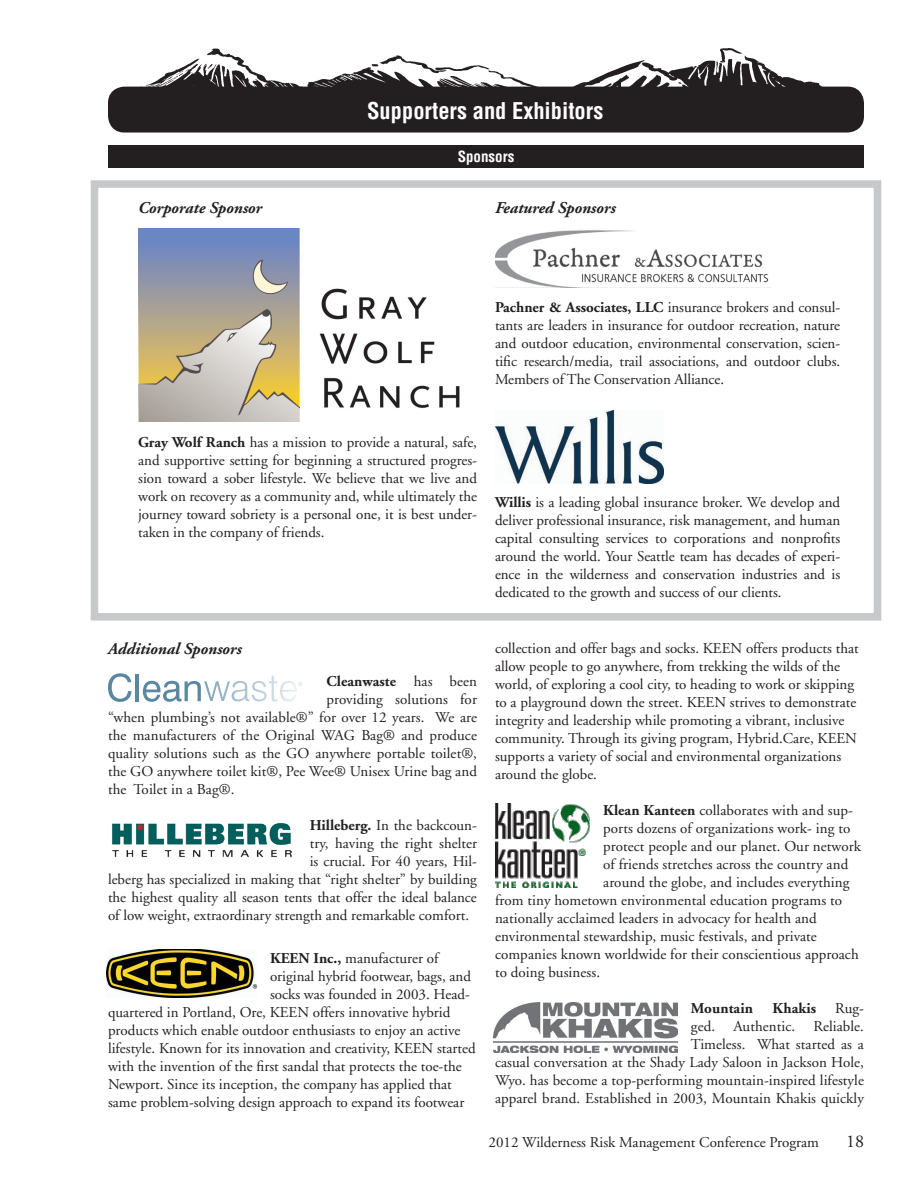
<style>
.page{position:relative;width:918px;height:1188px;background:#fff}
.page>*{position:absolute;margin:0;border:0;box-sizing:border-box;transform-origin:0 0}
.t1{font:700 condensed 22.5px "Helvetica LT";color:#fff}
.t2{font:18px "Adobe Garamond";color:#231f20}
.t3{font:italic 700 16.5px "Adobe Garamond";letter-spacing:-.005em;color:#231f20}
.t4{font:15px/18px "Adobe Garamond";color:#231f20;text-align:justify}
.t5{font:700 15px "Adobe Garamond";letter-spacing:.005em;color:#231f20}
.t6{font:700 condensed 15px "Helvetica LT";color:#fff}
.s1{font-weight:700}
.s2{font-weight:400}
</style>
<div class="page">
<div style="left:91px;top:180px;width:790px;height:441px;border:8px solid #c7c8ca"></div>
<img style="left:118px;top:48px;width:737px;height:40px">
<div style="left:108px;top:87px;width:756px;height:46px;background:#231f20;border-radius:17px"></div>
<div style="left:108px;top:145px;width:756px;height:23px;background:#231f20"></div>
<img style="left:495px;top:230px;width:274px;height:57px">
<img style="left:138px;top:229px;width:322px;height:193px">
<img style="left:495px;top:411px;width:168px;height:72px">
<img style="left:106px;top:949px;width:150px;height:48px">
<img style="left:494px;top:1002px;width:183px;height:51px">
<svg style="left:108px;top:673px;width:195px;height:29px"></svg>
<img style="left:112px;top:823px;width:180px;height:34px">
<img style="left:496px;top:804px;width:94px;height:84px">
<h1 class="t1" style="left:367px;top:96px;width:238px">Supporters and Exhibitors</h1>
<p class="t3" style="left:138px;top:199px;width:125px">Corporate Sponsor</p>
<p class="t6" style="left:458px;top:148px;width:58px">Sponsors</p>
<p class="t3" style="left:495px;top:199px;width:122px">Featured Sponsors</p>
<p class="t4" style="left:495px;top:299px;width:347px"><span class="s1">Pachner &amp; Associates, LLC</span> insurance brokers and consul&shy;tants are leaders in insurance for outdoor recreation, nature and outdoor education, environmental conservation, scien&shy;tific research/media, trail associations, and outdoor clubs.<br>Members of The Conservation Alliance.</p>
<p class="t4" style="left:138px;top:434px;width:340px"><span class="s1">Gray Wolf Ranch</span> has a mission to provide a natural, safe, and supportive setting for beginning a structured progres&shy;sion toward a sober lifestyle. We believe that we live and work on recovery as a community and, while ultimately the journey toward sobriety is a personal one, it is best under&shy;taken in the company of friends.</p>
<p class="t4" style="left:495px;top:494px;width:347px"><span class="s1">Willis</span> is a leading global insurance broker. We develop and deliver professional insurance, risk management, and human capital consulting services to corporations and nonprofits around the world. Your Seattle team has decades of experi&shy;ence in the wilderness and conservation industries and is dedicated to the growth and success of our clients.</p>
<p class="t3" style="left:108px;top:640px;width:135px">Additional Sponsors</p>
<p class="t5" style="left:326px;top:673px;width:152px">Cleanwaste <span class="s2">has been</span></p>
<p class="t4" style="left:326px;top:690px;width:152px">providing solutions for</p>
<p class="t4" style="left:108px;top:708px;width:371px">“when plumbing’s not available®” for over 12 years. We are</p>
<p class="t4" style="left:108px;top:726px;width:370px">the manufacturers of the Original WAG Bag® and produce</p>
<p class="t4" style="left:108px;top:744px;width:371px">quality solutions such as the GO anywhere portable toilet®,</p>
<p class="t4" style="left:108px;top:762px;width:371px">the GO anywhere toilet kit®, Pee Wee® Unisex Urine bag and</p>
<p class="t4" style="left:108px;top:780px;width:128px">the Toilet in a Bag®.</p>
<p class="t4" style="left:310px;top:816px;width:169px"><span class="s1">Hilleberg.</span> In the backcoun-</p>
<p class="t4" style="left:310px;top:834px;width:169px">try, having the right shelter</p>
<p class="t4" style="left:310px;top:852px;width:169px">is crucial. For 40 years, Hil-</p>
<p class="t4" style="left:108px;top:870px;width:370px">leberg has specialized in making that “right shelter” by building</p>
<p class="t4" style="left:108px;top:888px;width:370px">the highest quality all season tents that offer the ideal balance</p>
<p class="t4" style="left:108px;top:906px;width:363px">of low weight, extraordinary strength and remarkable comfort.</p>
<p class="t4" style="left:270px;top:950px;width:170px"><span class="s1">KEEN Inc.,</span> manufacturer of</p>
<p class="t4" style="left:270px;top:968px;width:203px">original hybrid footwear, bags, and</p>
<p class="t4" style="left:270px;top:986px;width:201px">socks was founded in 2003. Head-</p>
<p class="t4" style="left:108px;top:1004px;width:344px">quartered in Portland, Ore, KEEN offers innovative hybrid</p>
<p class="t4" style="left:108px;top:1022px;width:354px">products which enable outdoor enthusiasts to enjoy an active</p>
<p class="t4" style="left:108px;top:1040px;width:369px">lifestyle. Known for its innovation and creativity, KEEN started</p>
<p class="t4" style="left:108px;top:1058px;width:355px">with the invention of the first sandal that protects the toe-the</p>
<p class="t4" style="left:108px;top:1076px;width:345px">Newport. Since its inception, the company has applied that</p>
<p class="t4" style="left:108px;top:1094px;width:358px">same problem-solving design approach to expand its footwear</p>
<p class="t4" style="left:495px;top:640px;width:365px;text-align:left">collection and offer bags and socks. KEEN offers products that allow people to go anywhere, from trekking the wilds of the world, of exploring a cool city, to heading to work or skipping to a playground down the street. KEEN strives to demonstrate integrity and leadership while promoting a vibrant, inclusive community. Through its giving program, Hybrid.Care, KEEN supports a variety of social and environmental organizations around the globe.</p>
<p class="t4" style="left:603px;top:802px;width:251px"><span class="s1">Klean Kanteen</span> collaborates with and sup-</p>
<p class="t4" style="left:603px;top:820px;width:249px">ports dozens of organizations work- ing to</p>
<p class="t4" style="left:603px;top:838px;width:259px">protect people and our planet. Our network</p>
<p class="t4" style="left:603px;top:856px;width:247px">of friends stretches across the country and</p>
<p class="t4" style="left:603px;top:874px;width:248px">around the globe, and includes everything</p>
<p class="t4" style="left:495px;top:892px;width:349px">from tiny hometown environmental education programs to</p>
<p class="t4" style="left:495px;top:910px;width:323px">nationally acclaimed leaders in advocacy for health and</p>
<p class="t4" style="left:495px;top:928px;width:323px">environmental stewardship, music festivals, and private</p>
<p class="t4" style="left:495px;top:946px;width:365px">companies known worldwide for their conscientious approach</p>
<p class="t4" style="left:495px;top:964px;width:107px">to doing business.</p>
<p class="t5" style="left:691px;top:1000px;width:63px">Mountain</p>
<p class="t5" style="left:773px;top:1000px;width:45px">Khakis</p>
<p class="t4" style="left:495px;top:1000px;width:371px;text-align:right">Rug-<br>ged. Authentic. Reliable.<br>Timeless. What started as a<br>casual conversation at the Shady Lady Saloon in Jackson Hole, Wyo. has become a top-performing mountain-inspired lifestyle apparel brand. Established in 2003, Mountain Khakis quickly</p>
<p class="t4" style="left:489px;top:1134px;width:332px">2012 Wilderness Risk Management Conference Program</p>
<p class="t2" style="left:846px;top:1132px;width:19px">18</p>
</div>
